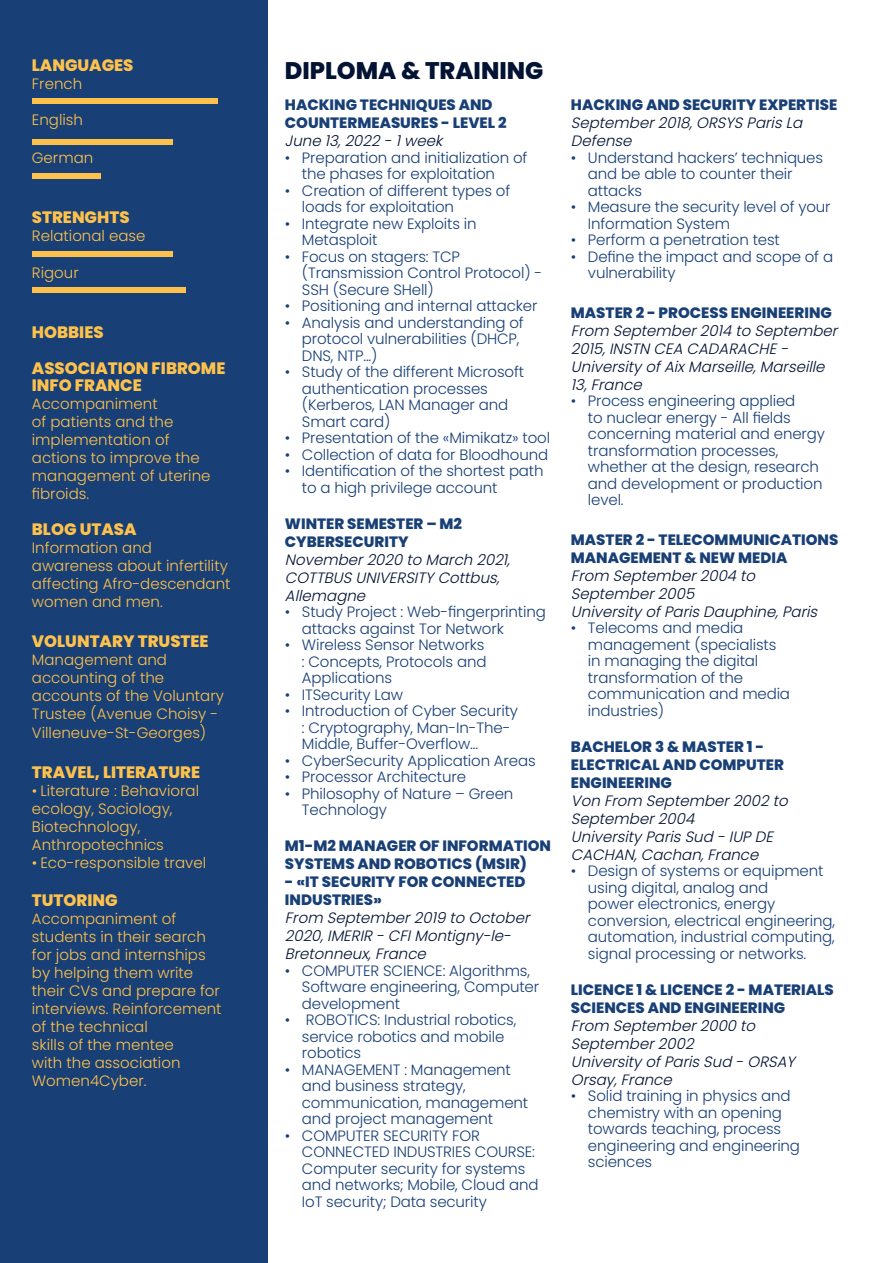
<style>
.page{position:relative;width:893px;height:1263px;background:#fff}
.page>*{position:absolute;margin:0;border:0;box-sizing:border-box;transform-origin:0 0}
.t1{font:800 24px "Poppins";color:#031333}
.t2{font:800 16.5px/16.5px "Poppins";color:#fec24c}
.t3{font:300 15px/16.5px "Poppins";letter-spacing:-.01em;color:#183f76}
.t4{font:300 15px/18px "Poppins";color:#fec24c}
.t5{font:italic 300 15px/18px "Poppins";color:#031333}
.t6{font:800 15px/18px "Poppins";color:#183f76}
</style>
<div class="page">
<div style="left:0;top:0;width:268px;height:1263px;background:#183f76"></div>
<div style="left:32px;top:99px;width:185px;height:5px;background:#fec24c"></div>
<div style="left:32px;top:139px;width:140px;height:6px;background:#fec24c"></div>
<div style="left:32px;top:251px;width:140px;height:6px;background:#fec24c"></div>
<div style="left:32px;top:288px;width:154px;height:5px;background:#fec24c"></div>
<div style="left:32px;top:173px;width:68px;height:6px;background:#fec24c"></div>
<p class="t2" style="left:32px;top:57px;width:103px">LANGUAGES</p>
<h1 class="t1" style="left:285px;top:57px;width:260px">DIPLOMA &amp; TRAINING</h1>
<p class="t4" style="left:32px;top:75px;width:52px">French</p>
<p class="t4" style="left:32px;top:111px;width:53px">English</p>
<p class="t4" style="left:32px;top:149px;width:63px">German</p>
<p class="t6" style="left:285px;top:96px;width:223px">HACKING TECHNIQUES AND<br>COUNTERMEASURES - LEVEL 2</p>
<p class="t5" style="left:285px;top:132px;width:164px">June13,2022-1week</p>
<p class="t3" style="left:302px;top:149px;width:227px;text-indent:-17px">• Preparation and initialization of the phases for exploitation</p>
<p class="t3" style="left:302px;top:182px;width:210px;text-indent:-17px">• Creation of different types of loads for exploitation</p>
<p class="t3" style="left:302px;top:215px;width:176px;text-indent:-17px">• Integrate new Exploits in<br>Metasploit</p>
<p class="t3" style="left:302px;top:248px;width:242px;text-indent:-17px">• Focus on stagers: TCP (Transmission Control Protocol) -<br>SSH (Secure SHell)</p>
<p class="t3" style="left:285px;top:298px;width:254px">• Positioning and internal attacker</p>
<p class="t3" style="left:302px;top:314px;width:223px;text-indent:-17px">• Analysis and understanding of protocol vulnerabilities (DHCP,<br>DNS, NTP...)</p>
<p class="t3" style="left:302px;top:364px;width:224px;text-indent:-17px">• Study of the different Microsoft authentication processes (Kerberos, LAN Manager and<br>Smart card)</p>
<p class="t3" style="left:285px;top:430px;width:267px">• Presentation of the «Mimikatz» tool</p>
<p class="t3" style="left:285px;top:446px;width:265px">• Collection of data for Bloodhound</p>
<p class="t3" style="left:302px;top:463px;width:243px;text-indent:-17px">• Identification of the shortest path to a high privilege account</p>
<p class="t6" style="left:285px;top:514px;width:179px">WINTER SEMESTER – M2<br>CYBERSECURITY</p>
<p class="t5" style="left:285px;top:550px;width:232px">November2020to March2021,<br>COTTBUSUNIVERSITYCottbus,<br>Allemagne</p>
<p class="t3" style="left:302px;top:604px;width:245px;text-indent:-17px">• Study Project : Web-fingerprinting attacks against Tor Network</p>
<p class="t3" style="left:302px;top:637px;width:186px;text-indent:-17px">• Wireless Sensor Networks : Concepts, Protocols and<br>Applications</p>
<p class="t3" style="left:285px;top:686px;width:120px">• ITSecurity Law</p>
<p class="t3" style="left:302px;top:703px;width:218px;text-indent:-17px">• Introduction of Cyber Security : Cryptography, Man-In-The-<br>Middle, Buffer-Overflow…</p>
<p class="t3" style="left:285px;top:752px;width:252px">• CyberSecurity Application Areas</p>
<p class="t3" style="left:285px;top:769px;width:183px">• Processor Architecture</p>
<p class="t3" style="left:302px;top:785px;width:213px;text-indent:-17px">• Philosophy of Nature – Green<br>Technology</p>
<p class="t6" style="left:285px;top:837px;width:268px">M1-M2 MANAGER OF INFORMATION<br>SYSTEMS AND ROBOTICS (MSIR)</p>
<p class="t6" style="left:285px;top:873px;width:242px">- «IT SECURITY FOR CONNECTED<br>INDUSTRIES»</p>
<p class="t5" style="left:285px;top:909px;width:251px">From September2019to October<br>2020,IMERIR-CFIMontigny-le-<br>Bretonneux,France</p>
<p class="t3" style="left:302px;top:962px;width:239px;text-indent:-17px">• COMPUTER SCIENCE: Algorithms,<br>Software engineering, Computer development</p>
<p class="t3" style="left:302px;top:1012px;width:216px;text-indent:-17px">• ROBOTICS: Industrial robotics, service robotics and mobile robotics</p>
<p class="t3" style="left:302px;top:1061px;width:228px;text-indent:-17px">• MANAGEMENT : Management and business strategy, communication, management and project management</p>
<p class="t3" style="left:302px;top:1127px;width:238px;text-indent:-17px">• COMPUTER SECURITY FOR<br>CONNECTED INDUSTRIES COURSE:<br>Computer security for systems and networks; Mobile, Cloud and<br>IoT security; Data security</p>
<p class="t2" style="left:32px;top:209px;width:99px">STRENGHTS</p>
<p class="t4" style="left:32px;top:226px;width:115px">Relational ease</p>
<p class="t4" style="left:32px;top:264px;width:48px">Rigour</p>
<p class="t2" style="left:32px;top:324px;width:73px">HOBBIES</p>
<p class="t2" style="left:32px;top:360px;width:195px">ASSOCIATION FIBROME<br>INFO FRANCE</p>
<p class="t4" style="left:32px;top:394px;width:180px">Accompaniment<br>of patients and the implementation of actions to improve the management of uterine fibroids.</p>
<p class="t2" style="left:32px;top:521px;width:106px">BLOG UTASA</p>
<p class="t4" style="left:32px;top:539px;width:200px">Information and awareness about infertility affecting Afro-descendant women and men.</p>
<p class="t2" style="left:32px;top:632px;width:178px">VOLUNTARY TRUSTEE</p>
<p class="t4" style="left:32px;top:650px;width:194px">Management and accounting of the accounts of the Voluntary<br>Trustee (Avenue Choisy -</p>
<p class="t4" style="left:32px;top:724px;width:176px">Villeneuve-St-Georges)</p>
<p class="t2" style="left:32px;top:764px;width:170px">TRAVEL, LITERATURE</p>
<p class="t4" style="left:32px;top:782px;width:169px">• Literature : Behavioral ecology, Sociology,<br>Biotechnology,<br>Anthropotechnics</p>
<p class="t4" style="left:32px;top:854px;width:176px">• Eco-responsible travel</p>
<p class="t2" style="left:32px;top:892px;width:87px">TUTORING</p>
<p class="t4" style="left:32px;top:909px;width:191px">Accompaniment of students in their search for jobs and internships by helping them write their CVs and prepare for interviews. Reinforcement of the technical<br>skills of the mentee<br>with the association<br>Women4Cyber.</p>
<p class="t6" style="left:571px;top:96px;width:268px">HACKING AND SECURITY EXPERTISE</p>
<p class="t5" style="left:571px;top:114px;width:238px">September2018,ORSYSParisLa<br>Defense</p>
<p class="t3" style="left:588px;top:149px;width:237px;text-indent:-17px">• Understand hackers’ techniques and be able to counter their attacks</p>
<p class="t3" style="left:588px;top:199px;width:244px;text-indent:-17px">• Measure the security level of your<br>Information System</p>
<p class="t3" style="left:571px;top:232px;width:210px">• Perform a penetration test</p>
<p class="t3" style="left:588px;top:248px;width:247px;text-indent:-17px">• Define the impact and scope of a vulnerability</p>
<p class="t6" style="left:571px;top:304px;width:262px">MASTER 2 - PROCESS ENGINEERING</p>
<p class="t5" style="left:571px;top:322px;width:273px">From September2014to September<br>2015,INSTN CEA CADARACHE-<br>UniversityofAixMarseille,Marseille<br>13,France</p>
<p class="t3" style="left:588px;top:393px;width:238px;text-indent:-17px">• Process engineering applied<br>to nuclear energy - All fields concerning material and energy transformation processes, whether at the design, research and development or production level.</p>
<p class="t6" style="left:571px;top:531px;width:269px">MASTER 2 - TELECOMMUNICATIONS<br>MANAGEMENT &amp; NEW MEDIA</p>
<p class="t5" style="left:571px;top:567px;width:253px">From September2004to<br>September2005<br>UniversityofParisDauphine,Paris</p>
<p class="t3" style="left:588px;top:620px;width:204px;text-indent:-17px">• Telecoms and media management (specialists in managing the digital transformation of the communication and media industries)</p>
<p class="t6" style="left:571px;top:738px;width:215px">BACHELOR 3 &amp; MASTER 1 -<br>ELECTRICAL AND COMPUTER<br>ENGINEERING</p>
<p class="t5" style="left:571px;top:792px;width:223px">VonFrom September2002to<br>September2004<br>UniversityParisSud -IUPDE<br>CACHAN,Cachan,France</p>
<p class="t3" style="left:588px;top:863px;width:249px;text-indent:-17px">• Design of systems or equipment using digital, analog and<br>power electronics, energy conversion, electrical engineering, automation, industrial computing, signal processing or networks.</p>
<p class="t6" style="left:571px;top:981px;width:264px">LICENCE 1 &amp; LICENCE 2 - MATERIALS<br>SCIENCES AND ENGINEERING</p>
<p class="t5" style="left:571px;top:1017px;width:231px">From September2000to<br>September2002<br>UniversityofParisSud -ORSAY<br>Orsay,France</p>
<p class="t3" style="left:588px;top:1088px;width:214px;text-indent:-17px">• Solid training in physics and chemistry with an opening towards teaching, process engineering and engineering sciences</p>
</div>
